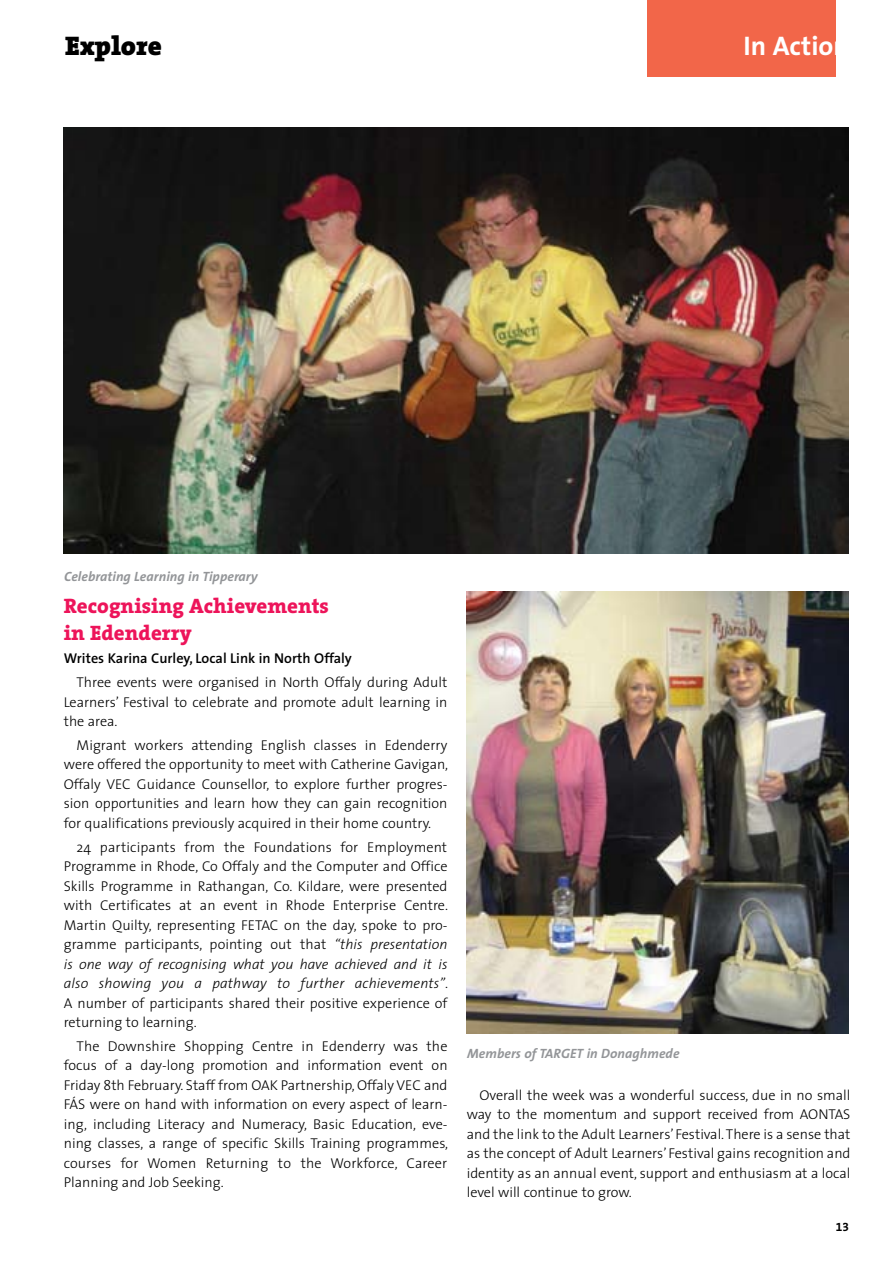
<style>
.page{position:relative;width:893px;height:1263px;background:#fff}
.page>*{position:absolute;margin:0;border:0;box-sizing:border-box;transform-origin:0 0}
.t1{font:700 27px "The Sans";color:#fff}
.t2{font:900 27px "The Serif";color:#000}
.t3{font:800 21px/27px "The Serif";color:#ed145a}
.t4{font:300 14.25px/19.5px "The Sans";color:#000;text-align:justify}
.t5{font:600 14.25px "The Sans";color:#000}
.t6{font:italic 700 13.5px "The Sans";letter-spacing:.005em;color:#939598}
.t7{font:12px "The Serif Bold Expert";color:#000}
.s1{font-style:italic}
</style>
<div class="page">
<div style="left:647px;top:0;width:189px;height:77px;background:#f26649"></div>
<img style="left:467px;top:591px;width:382px;height:443px">
<img style="left:64px;top:128px;width:785px;height:426px">
<h1 class="t2" style="left:65px;top:23px;width:98px">Explore</h1>
<h1 class="t1" style="left:743px;top:23px;width:107px">In Action</h1>
<p class="t6" style="left:64px;top:565px;width:195px">Celebrating Learning in Tipperary</p>
<h2 class="t3" style="left:64px;top:592px;width:267px">Recognising Achievements in Edenderry</h2>
<p class="t5" style="left:64px;top:647px;width:290px">Writes Karina Curley, Local Link in North Offaly</p>
<p class="t4" style="left:64px;top:672px;width:385px;text-indent:13px">Three events were organised in North Offaly during Adult Learners’ Festival to celebrate and promote adult learning in the area.</p>
<p class="t4" style="left:64px;top:735px;width:386px;text-indent:13px">Migrant workers attending English classes in Edenderry were offered the opportunity to meet with Catherine Gavigan, Offaly VEC Guidance Counsellor, to explore further progres&shy;sion opportunities and learn how they can gain recognition for qualifications previously acquired in their home country.</p>
<p class="t4" style="left:64px;top:837px;width:386px;text-indent:13px">24 participants from the Foundations for Employment Programme in Rhode, Co Offaly and the Computer and Office Skills Programme in Rathangan, Co. Kildare, were presented with Certificates at an event in Rhode Enterprise Centre.<br>Martin Quilty, representing FETAC on the day, spoke to pro&shy;gramme participants, pointing out that <span class="s1">“this presentation is one way of recognising what you have achieved and it is also showing you a pathway to further achievements”</span>.<br>A number of participants shared their positive experience of returning to learning.</p>
<p class="t4" style="left:64px;top:1036px;width:386px;text-indent:13px">The Downshire Shopping Centre in Edenderry was the focus of a day-long promotion and information event on Friday 8th February. Staff from OAK Partnership, Offaly VEC and FÁS were on hand with information on every aspect of learn&shy;ing, including Literacy and Numeracy, Basic Education, eve&shy;ning classes, a range of specific Skills Training programmes, courses for Women Returning to the Workforce, Career Planning and Job Seeking.</p>
<p class="t6" style="left:467px;top:1042px;width:214px">Members of TARGET in Donaghmede</p>
<p class="t4" style="left:467px;top:1084px;width:385px;text-indent:13px">Overall the week was a wonderful success, due in no small way to the momentum and support received from AONTAS and the link to the Adult Learners’ Festival. There is a sense that as the concept of Adult Learners’ Festival gains recognition and identity as an annual event, support and enthusiasm at a local level will continue to grow.</p>
<p class="t7" style="left:836px;top:1216px;width:15px">13</p>
</div>
